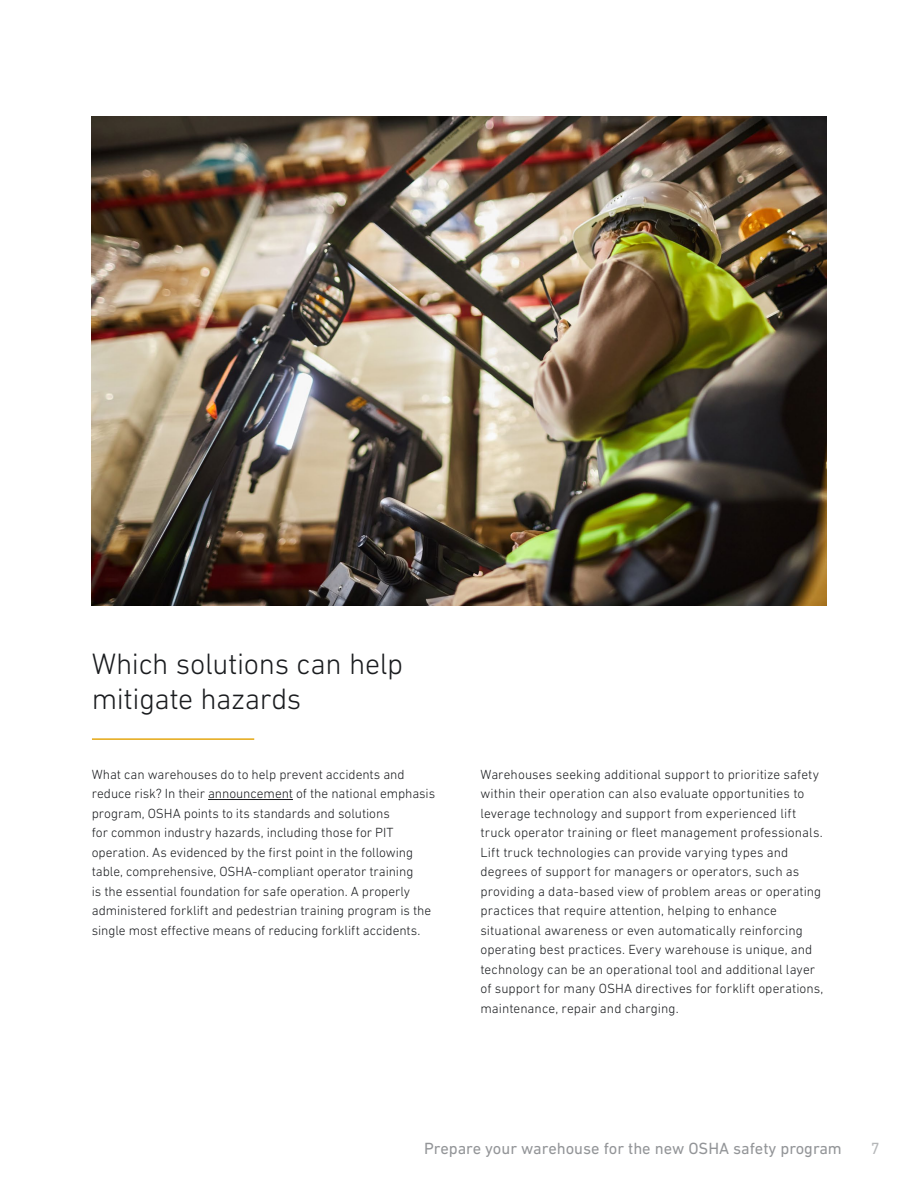
<style>
.page{position:relative;width:918px;height:1188px;background:#fff}
.page>*{position:absolute;margin:0;border:0;box-sizing:border-box;transform-origin:0 0}
.t1{font:300 30px/34.5px "DIN Next LT Pro";letter-spacing:-.015em;color:#1a1c1f}
.t2{font:16.5px "DIN Next LT Pro";color:#939598}
.t3{font:16.5px "DIN Next LT Pro";color:#b4b6b8}
.t4{font:300 13.5px/19.5px "DIN Next LT Pro";color:#1a1c1f}
</style>
<div class="page">
<img style="left:92px;top:116px;width:734px;height:489px">
<hr style="left:208px;top:799px;width:85px;height:1px;background:#1a1c1f">
<hr style="left:92px;top:738px;width:162px;height:2px;background:#e5a713">
<h1 class="t1" style="left:92px;top:647px;width:313px">Which solutions can help mitigate hazards</h1>
<p class="t4" style="left:92px;top:764px;width:345px">What can warehouses do to help prevent accidents and reduce risk? In their announcement of the national emphasis program, OSHA points to its standards and solutions<br>for common industry hazards, including those for PIT operation. As evidenced by the first point in the following table, comprehensive, OSHA-compliant operator training<br>is the essential foundation for safe operation. A properly administered forklift and pedestrian training program is the single most effective means of reducing forklift accidents.</p>
<p class="t4" style="left:480px;top:764px;width:345px">Warehouses seeking additional support to prioritize safety within their operation can also evaluate opportunities to leverage technology and support from experienced lift truck operator training or fleet management professionals.<br>Lift truck technologies can provide varying types and degrees of support for managers or operators, such as providing a data-based view of problem areas or operating practices that require attention, helping to enhance situational awareness or even automatically reinforcing operating best practices. Every warehouse is unique, and technology can be an operational tool and additional layer of support for many OSHA directives for forklift operations, maintenance, repair and charging.</p>
<p class="t2" style="left:424px;top:1139px;width:419px">Prepare your warehouse for the new OSHA safety program</p>
<p class="t3" style="left:871px;top:1139px;width:10px">7</p>
</div>
